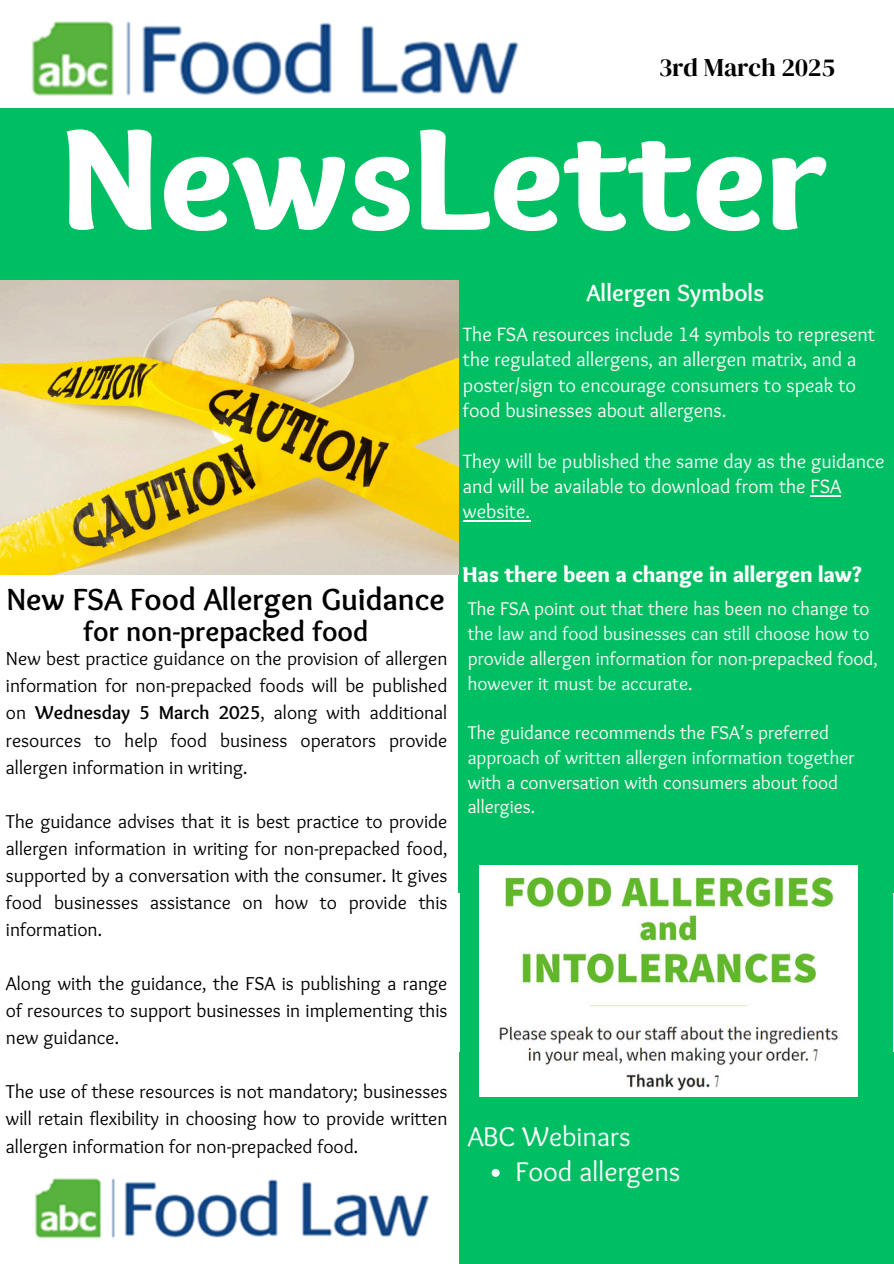
<style>
.page{position:relative;width:894px;height:1264px;background:#fff}
.page>*{position:absolute;margin:0;border:0;box-sizing:border-box;transform-origin:0 0}
.t1{font:900 150px "Sukar";color:#fff}
.t2{font:700 31.8px "Sukar";color:#000}
.t3{font:700 28.8px "Sukar";color:#000}
.t4{font:28.05px "Sukar";color:#fdfdfd}
.t5{font:25.5px "DM Serif Display";color:#000}
.t6{font:700 24.45px "Sukar";color:#fdfdfd}
.t7{font:900 22.5px "Sukar";color:#fff}
.t8{font:20.1px/25.3px "Sukar";color:#fdfdfd}
.t9{font:19.5px/27px "Sukar";color:#000;text-align:justify}
.t10{font:19.2px/24.8px "Sukar";color:#fdfdfd}
.t11{font:17.1px "Sukar";color:#fdfdfe}
.s1{font-weight:700}
.s2{font-family:"Noto Sans Gurmukhi"}
</style>
<div class="page">
<div style="left:0;top:109px;width:893px;height:175px;background:#00bf63"></div>
<div style="left:458px;top:281px;width:435px;height:611px;background:#00bf63"></div>
<div style="left:460px;top:892px;width:432px;height:162px;background:#00bf63"></div>
<div style="left:459px;top:1051px;width:434px;height:212px;background:#00bf63"></div>
<img style="left:479px;top:865px;width:378px;height:231px">
<img style="left:32px;top:21px;width:487px;height:75px">
<img style="left:35px;top:1178px;width:394px;height:61px">
<img style="left:0;top:281px;width:458px;height:293px">
<svg style="left:491px;top:1169px;width:8px;height:7px"></svg>
<hr style="left:810px;top:495px;width:31px;height:1px;background:#fdfdfd">
<hr style="left:463px;top:520px;width:67px;height:2px;background:#fdfdfd">
<p class="t5" style="left:658px;top:50px;width:178px">3rd March 2025</p>
<p class="t1" style="left:60px;top:92px;width:768px">NewsLetter</p>
<p class="t6" style="left:586px;top:279px;width:179px">Allergen Symbols</p>
<p class="t8" style="left:463px;top:323px;width:413px">The FSA resources include 14 symbols to represent the regulated allergens, an allergen matrix, and a poster/sign to encourage consumers to speak to food businesses about allergens.</p>
<p class="t8" style="left:463px;top:449px;width:423px">They will be published the same day as the guidance and will be available to download from the FSA website.</p>
<h1 class="t2" style="left:7px;top:581px;width:440px">New FSA Food Allergen Guidance</h1>
<h1 class="t3" style="left:83px;top:614px;width:286px">for non-prepacked food</h1>
<h4 class="t9" style="left:6px;top:646px;width:443px">New best practice guidance on the provision of allergen information for non-prepacked foods will be published on <span class="s1">Wednesday 5 March 2025</span>, along with additional resources to help food business operators provide allergen information in writing.</h4>
<p class="t9" style="left:6px;top:809px;width:443px">The guidance advises that it is best practice to provide allergen information in writing for non-prepacked food, supported by a conversation with the consumer. It gives food businesses assistance on how to provide this information.</p>
<p class="t9" style="left:6px;top:971px;width:443px">Along with the guidance, the FSA is publishing a range of resources to support businesses in implementing this new guidance.</p>
<h4 class="t9" style="left:6px;top:1079px;width:443px">The use of these resources is not mandatory; businesses will retain flexibility in choosing how to provide written allergen information for non-prepacked food.</h4>
<p class="t7" style="left:463px;top:561px;width:400px">Has there been a change in allergen law?</p>
<h3 class="t11" style="left:462px;top:553px;width:5px">.</h3>
<h2 class="t10" style="left:467px;top:597px;width:411px">The FSA point out that there has been no change to the law and food businesses can still choose how to provide allergen information for non-prepacked food, however it must be accurate.</h2>
<p class="t10" style="left:467px;top:721px;width:388px">The guidance recommends the FSA<span class="s2">’</span>s preferred approach of written allergen information together with a conversation with consumers about food allergies.</p>
<p class="t4" style="left:467px;top:1120px;width:164px">ABC Webinars</p>
<p class="t4" style="left:515px;top:1155px;width:166px">Food allergens</p>
</div>
